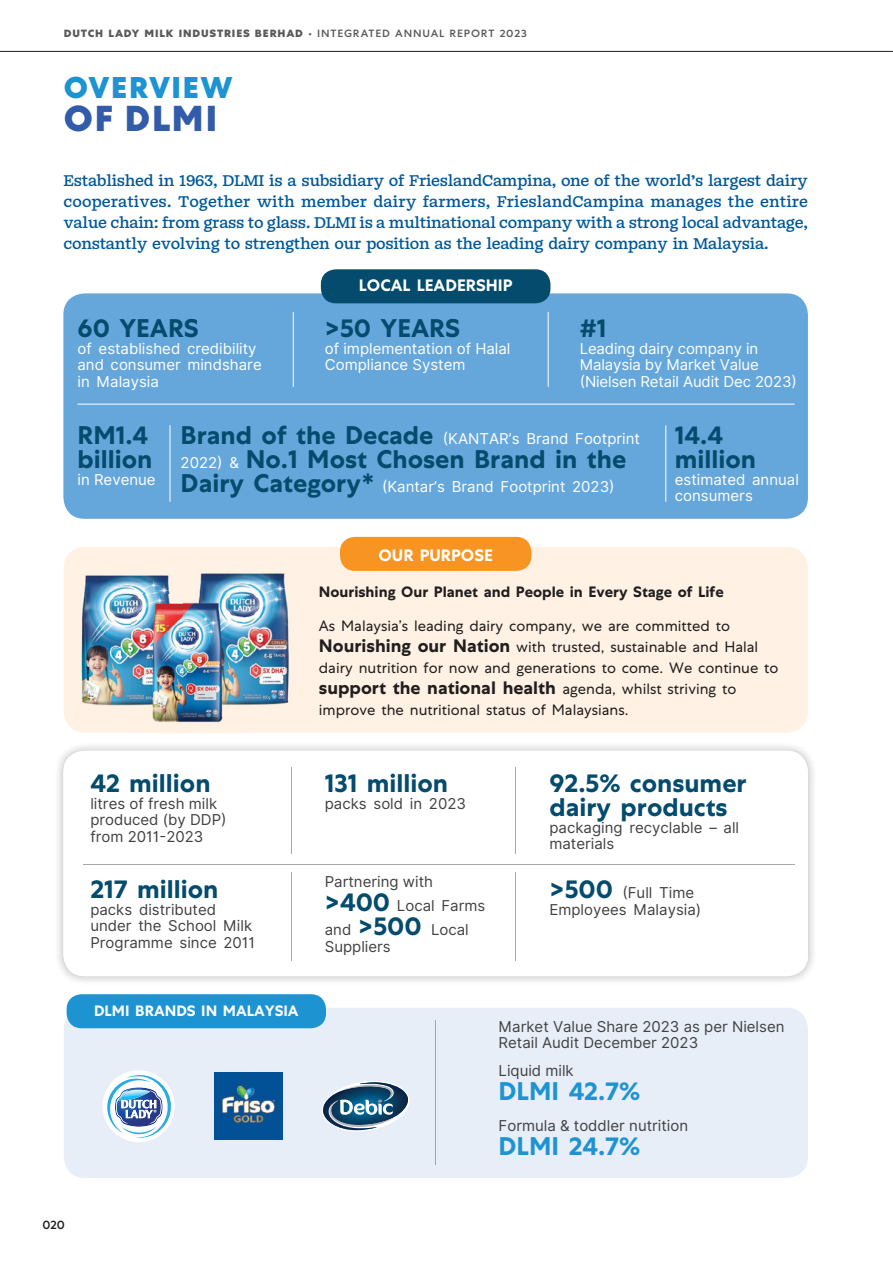
<style>
.page{position:relative;width:893px;height:1263px;background:#fff}
.page>*{position:absolute;margin:0;border:0;box-sizing:border-box;transform-origin:0 0}
.t1{font:800 36px "Centra No 1";letter-spacing:.05em;color:#325ba9}
.t2{font:800 30px "Centra No 1";letter-spacing:.05em;color:#1e93d1}
.t3{font:700 25.5px/24px "Centra No 1";color:#044b6d}
.t4{font:700 25.5px "Centra No 1";color:#1e93d1}
.t5{font:700 18px "Centra No 1";color:#201e1e}
.t6{font:700 16.5px "Centra No 1";color:#fff}
.t7{font:15px/21px "Doyle";letter-spacing:-.02em;color:#00599a;text-align:justify}
.t8{font:15px/16.5px "Inter";color:#414142}
.t9{font:15px/16.5px "Inter";color:#fff}
.t10{font:15px/21px "Centra No 1";color:#201e1e}
.t11{font:700 15px "Centra No 1";color:#201e1e}
.t12{font:700 15px "Centra No 1";color:#fff}
.t13{font:500 12px "Centra No 1";color:#201e1e}
.t14{font:800 10.5px "Centra No 1";letter-spacing:.075em;color:#58595b;scale:1.05 1}
.s1{font-weight:500}
.s2{font-family:"Centra No 1";font-weight:700;font-size:25.5px;color:#044b6d}
.s3{font-family:"Inter";font-weight:400;font-size:15px;color:#fff}
.s4{font-weight:700;font-size:25.5px;color:#044b6d}
.s5{font-weight:700;font-size:18px}
.s6{font-weight:400;font-size:15px}
</style>
<div class="page">
<div style="left:63px;top:293px;width:745px;height:226px;background:#66a7db;border-radius:21px"></div>
<div style="left:64px;top:1008px;width:744px;height:170px;background:#e8eef8;border-radius:21px"></div>
<div style="left:64px;top:547px;width:744px;height:186px;background:#fff1e3;border-radius:21px"></div>
<div style="left:340px;top:537px;width:191px;height:34px;background:#f89522;border-radius:15px"></div>
<img style="left:81px;top:575px;width:89px;height:131px">
<img style="left:199px;top:573px;width:90px;height:132px">
<img style="left:153px;top:602px;width:70px;height:121px">
<img style="left:131px;top:594px;width:51px;height:124px">
<img style="left:188px;top:594px;width:55px;height:122px">
<hr style="left:291px;top:767px;width:1px;height:86px;background:#a9aaad">
<hr style="left:291px;top:873px;width:1px;height:88px;background:#a9aaad">
<hr style="left:515px;top:873px;width:1px;height:88px;background:#a9aaad">
<hr style="left:83px;top:864px;width:712px;height:1px;background:#a9aaad">
<hr style="left:515px;top:767px;width:1px;height:86px;background:#a9aaad">
<hr style="left:435px;top:1020px;width:1px;height:145px;background:#a3a6ab">
<hr style="left:78px;top:404px;width:717px;height:1px;background:#fff">
<hr style="left:170px;top:425px;width:1px;height:77px;background:#fff">
<hr style="left:665px;top:425px;width:1px;height:77px;background:#fff">
<div style="left:321px;top:269px;width:229px;height:34px;background:#044b6d;border-radius:15px"></div>
<div style="left:67px;top:994px;width:259px;height:34px;background:#1e93d1;border-radius:15px"></div>
<hr style="left:548px;top:312px;width:1px;height:75px;background:#fff">
<hr style="left:293px;top:312px;width:1px;height:75px;background:#fff">
<div style="left:103px;top:1070px;width:72px;height:72px;background:#fff;border-radius:50%"></div>
<svg style="left:107px;top:1075px;width:67px;height:63px"></svg>
<svg style="left:322px;top:1081px;width:87px;height:51px"></svg>
<img style="left:214px;top:1073px;width:68px;height:67px">
<hr style="left:0;top:51px;width:893px;height:1px;background:#201e1e">
<p class="t14" style="left:64px;top:27px;width:442px">DUTCH LADY MILK INDUSTRIES BERHAD <span class="s1">• INTEGRATED ANNUAL REPORT 2023</span></p>
<h2 class="t2" style="left:64px;top:70px;width:171px">OVERVIEW</h2>
<h1 class="t1" style="left:64px;top:98px;width:155px">OF DLMI</h1>
<p class="t7" style="left:64px;top:171px;width:746px">Established in 1963, DLMI is a subsidiary of FrieslandCampina, one of the world’s largest dairy cooperatives. Together with member dairy farmers, FrieslandCampina manages the entire value chain: from grass to glass. DLMI is a multinational company with a strong local advantage, constantly evolving to strengthen our position as the leading dairy company in Malaysia.</p>
<p class="t6" style="left:359px;top:280px;width:155px">LOCAL LEADERSHIP</p>
<h3 class="t3" style="left:78px;top:319px;width:123px">60 YEARS</h3>
<p class="t9" style="left:78px;top:340px;width:186px">of established credibility and consumer mindshare in Malaysia</p>
<h3 class="t3" style="left:78px;top:426px;width:76px">RM1.4 billion</h3>
<p class="t9" style="left:78px;top:471px;width:80px">in Revenue</p>
<h3 class="t3" style="left:325px;top:319px;width:137px">&gt;50 YEARS</h3>
<p class="t9" style="left:325px;top:340px;width:187px">of implementation of Halal<br>Compliance System</p>
<h3 class="t3" style="left:580px;top:319px;width:28px">#1</h3>
<p class="t9" style="left:580px;top:340px;width:219px">Leading dairy company in<br>Malaysia by Market Value (Nielsen Retail Audit Dec 2023)</p>
<p class="t9" style="left:181px;top:431px;width:461px"><span class="s2">Brand of the Decade</span> (KANTAR’s Brand Footprint</p>
<h3 class="t3" style="left:181px;top:450px;width:447px"><span class="s3">2022) &amp;</span> No.1 Most Chosen Brand in the</h3>
<p class="t9" style="left:181px;top:479px;width:436px"><span class="s2">Dairy Category</span><span class="s4">*</span> (Kantar’s Brand Footprint 2023)</p>
<h3 class="t3" style="left:675px;top:426px;width:83px">14.4 million</h3>
<p class="t9" style="left:675px;top:471px;width:126px">estimated annual consumers</p>
<p class="t13" style="left:43px;top:1218px;width:24px">020</p>
<p class="t6" style="left:378px;top:550px;width:116px">OUR PURPOSE</p>
<p class="t11" style="left:319px;top:587px;width:406px">Nourishing Our Planet and People in Every Stage of Life</p>
<p class="t10" style="left:319px;top:617px;width:461px">As Malaysia’s leading dairy company, we are committed to<br><span class="s5">Nourishing our Nation</span> with trusted, sustainable and Halal dairy nutrition for now and generations to come. We continue to</p>
<p class="t5" style="left:319px;top:681px;width:419px">support the national health <span class="s6">agenda, whilst striving to</span></p>
<p class="t10" style="left:319px;top:701px;width:311px">improve the nutritional status of Malaysians.</p>
<h3 class="t3" style="left:90px;top:774px;width:122px">42 million</h3>
<p class="t8" style="left:90px;top:795px;width:138px">litres of fresh milk produced (by DDP) from 2011-2023</p>
<h3 class="t3" style="left:90px;top:880px;width:130px">217 million</h3>
<p class="t8" style="left:90px;top:901px;width:166px">packs distributed under the School Milk<br>Programme since 2011</p>
<p class="t12" style="left:94px;top:1005px;width:206px">DLMI BRANDS IN MALAYSIA</p>
<h3 class="t3" style="left:325px;top:774px;width:125px">131 million</h3>
<p class="t8" style="left:325px;top:795px;width:143px">packs sold in 2023</p>
<p class="t8" style="left:325px;top:870px;width:162px;line-height:24px">Partnering with <span class="s2">&gt;400</span> Local Farms and <span class="s2">&gt;500</span> Local</p>
<p class="t8" style="left:325px;top:938px;width:68px">Suppliers</p>
<h3 class="t3" style="left:549px;top:774px;width:199px">92.5% consumer dairy products</h3>
<p class="t8" style="left:549px;top:819px;width:191px">packaging recyclable – all materials</p>
<p class="t8" style="left:549px;top:885px;width:153px"><span class="s2">&gt;500</span> (Full Time<br>Employees Malaysia)</p>
<p class="t8" style="left:499px;top:1018px;width:287px">Market Value Share 2023 as per Nielsen<br>Retail Audit December 2023</p>
<p class="t8" style="left:499px;top:1063px;width:77px">Liquid milk</p>
<h3 class="t4" style="left:499px;top:1082px;width:143px">DLMI 42.7%</h3>
<p class="t8" style="left:499px;top:1117px;width:191px">Formula &amp; toddler nutrition</p>
<h3 class="t4" style="left:499px;top:1137px;width:143px">DLMI 24.7%</h3>
</div>
